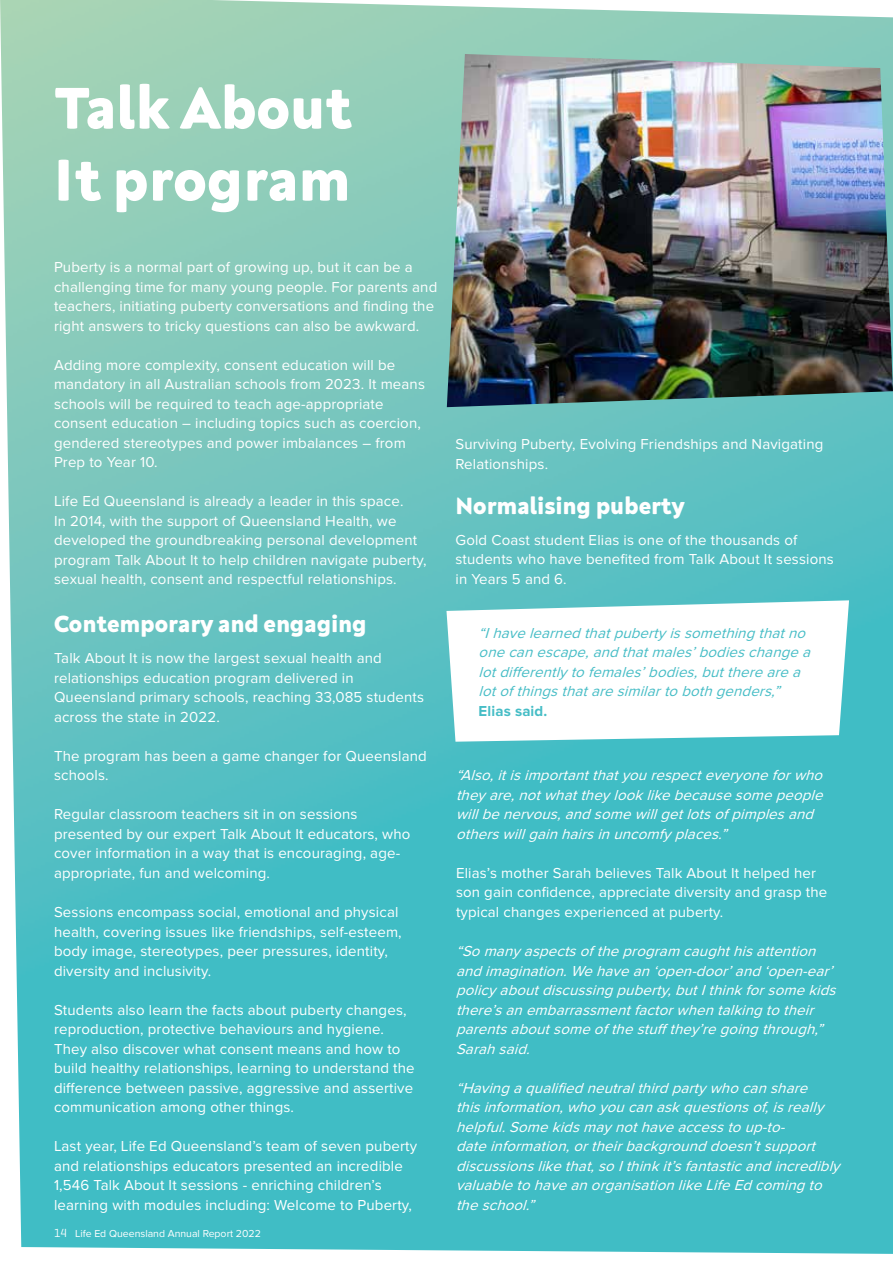
<style>
.page{position:relative;width:893px;height:1263px;background:#fff}
.page>*{position:absolute;margin:0;border:0;box-sizing:border-box;transform-origin:0 0}
.t1{font:800 60px/72px "Neufreit";color:#fff}
.t2{font:800 24px "Neufreit";color:#fff}
.t3{font:15px/19.5px "Proxima Nova";letter-spacing:.01em;color:#fff}
.t4{font:italic 15px/19.5px "Proxima Nova";color:#fff}
.t5{font:italic 15px/19.5px "Proxima Nova";color:#46bdc6}
.t6{font:700 15px "Proxima Nova";letter-spacing:.01em;color:#46bdc6}
.t7{font:10.5px "Proxima Nova";color:#fff}
.s1{font-family:"Geogrotesque";font-size:12px}
</style>
<div class="page">
<img style="left:0;top:0;width:893px;height:1254px">
<img style="left:447px;top:54px;width:446px;height:353px">
<svg style="left:446px;top:600px;width:403px;height:142px"></svg>
<h1 class="t1" style="left:54px;top:70px;width:299px">Talk About<br>It program</h1>
<p class="t3" style="left:54px;top:258px;width:385px">Puberty is a normal part of growing up, but it can be a challenging time for many young people. For parents and teachers, initiating puberty conversations and finding the right answers to tricky questions can also be awkward.</p>
<p class="t3" style="left:54px;top:355px;width:372px">Adding more complexity, consent education will be mandatory in all Australian schools from 2023. It means schools will be required to teach age-appropriate consent education – including topics such as coercion, gendered stereotypes and power imbalances – from Prep to Year 10.</p>
<p class="t3" style="left:54px;top:492px;width:374px">Life Ed Queensland is already a leader in this space.<br>In 2014, with the support of Queensland Health, we developed the groundbreaking personal development program Talk About It to help children navigate puberty, sexual health, consent and respectful relationships.</p>
<h2 class="t2" style="left:54px;top:610px;width:314px">Contemporary and engaging</h2>
<p class="t3" style="left:54px;top:649px;width:371px">Talk About It is now the largest sexual health and relationships education program delivered in Queensland primary schools, reaching 33,085 students across the state in 2022.</p>
<p class="t3" style="left:54px;top:746px;width:374px">The program has been a game changer for Queensland schools.</p>
<p class="t3" style="left:54px;top:805px;width:358px">Regular classroom teachers sit in on sessions presented by our expert Talk About It educators, who cover information in a way that is encouraging, age&shy;appropriate, fun and welcoming.</p>
<p class="t3" style="left:54px;top:902px;width:349px">Sessions encompass social, emotional and physical health, covering issues like friendships, self-esteem, body image, stereotypes, peer pressures, identity, diversity and inclusivity.</p>
<p class="t3" style="left:54px;top:1000px;width:362px">Students also learn the facts about puberty changes, reproduction, protective behaviours and hygiene.<br>They also discover what consent means and how to build healthy relationships, learning to understand the difference between passive, aggressive and assertive communication among other things.</p>
<p class="t3" style="left:54px;top:1136px;width:365px">Last year, Life Ed Queensland’s team of seven puberty and relationships educators presented an incredible 1,546 Talk About It sessions - enriching children’s learning with modules including: Welcome to Puberty,</p>
<p class="t7" style="left:54px;top:1227px;width:208px"><span class="s1">14</span> Life Ed Queensland Annual Report 2022</p>
<p class="t3" style="left:455px;top:435px;width:369px">Surviving Puberty, Evolving Friendships and Navigating<br>Relationships.</p>
<h2 class="t2" style="left:455px;top:491px;width:231px">Normalising puberty</h2>
<p class="t3" style="left:455px;top:530px;width:380px">Gold Coast student Elias is one of the thousands of students who have benefited from Talk About It sessions in Years 5 and 6.</p>
<p class="t5" style="left:479px;top:623px;width:338px">“Ihavelearnedthatpubertyissomethingthatno onecanescape,andthatmales’bodieschangea lotdifferentlytofemales’bodies,buttherearea lotofthingsthataresimilartobothgenders,”</p>
<p class="t6" style="left:479px;top:704px;width:70px">Elias said.</p>
<p class="t4" style="left:456px;top:766px;width:373px">“Also,itisimportantthatyourespecteveryoneforwho theyare,notwhattheylooklikebecausesomepeople willbenervous,andsomewillgetlotsofpimplesand otherswillgainhairsinuncomfyplaces.”</p>
<p class="t3" style="left:456px;top:863px;width:373px">Elias’s mother Sarah believes Talk About It helped her son gain confidence, appreciate diversity and grasp the typical changes experienced at puberty.</p>
<p class="t4" style="left:456px;top:941px;width:386px">“Somanyaspectsoftheprogram caughthisattention andimagination.Wehavean‘open-door’and‘open-ear’ policyaboutdiscussingpuberty,butIthinkforsomekids there’sanembarrassmentfactorwhentalkingtotheir parentsaboutsomeofthestuffthey’regoingthrough,” Sarahsaid.</p>
<p class="t4" style="left:456px;top:1078px;width:390px">“Havingaqualifiedneutralthirdpartywhocanshare thisinformation,whoyoucanaskquestionsof,isreally helpful.Somekidsmaynothaveaccesstoup-to&shy;dateinformation,ortheirbackgrounddoesn’tsupport discussionslikethat,soIthinkit’sfantasticandincredibly valuabletohaveanorganisationlikeLifeEdcomingto theschool.”</p>
</div>
